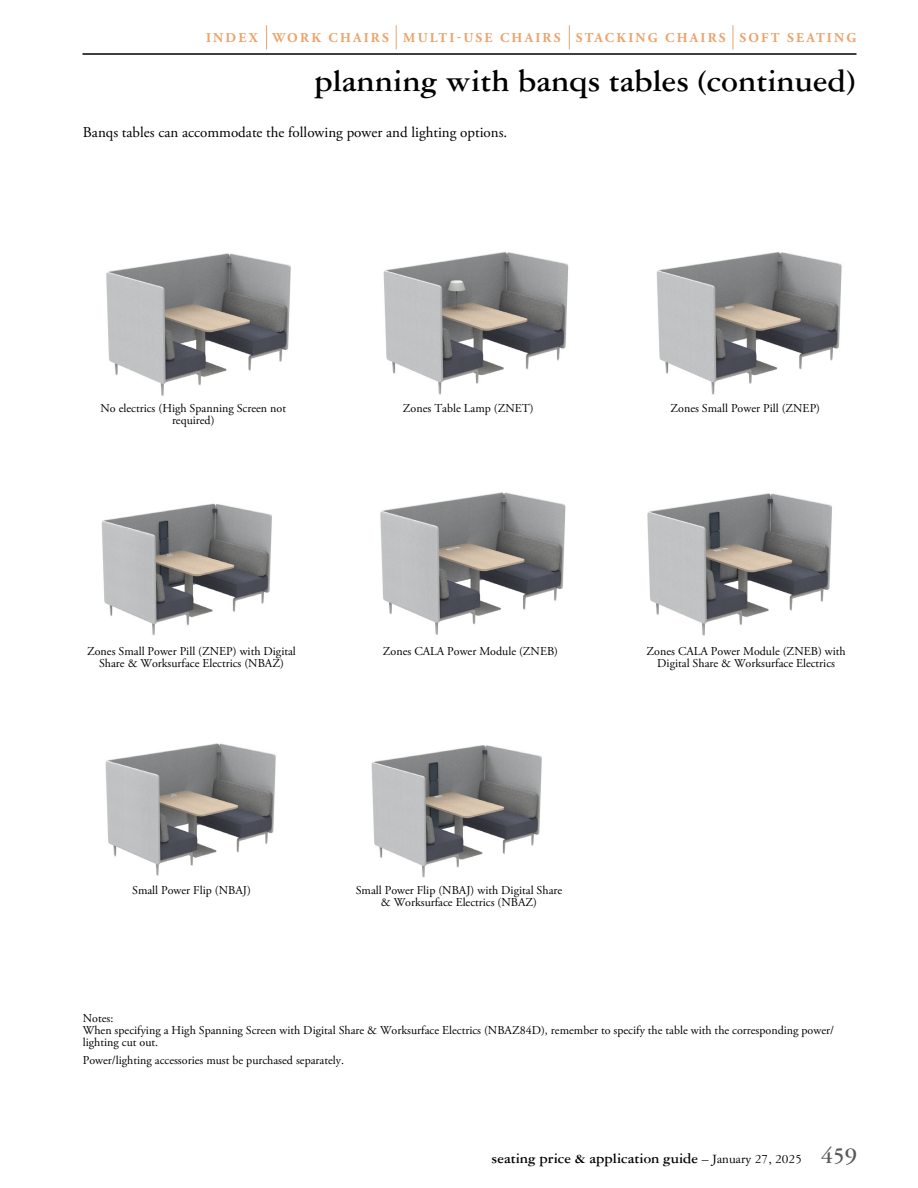
<style>
.page{position:relative;width:918px;height:1188px;background:#fff}
.page>*{position:absolute;margin:0;border:0;box-sizing:border-box;transform-origin:0 0}
.t1{font:700 33px "Garamond Three";color:#000}
.t2{font:15px "Adobe Garamond Pro";color:#000}
.t3{font:700 15px "Garamond Three";color:#000}
.t4{font:700 13.5px "Adobe Garamond Pro";letter-spacing:.165em;color:#eca36c}
.t5{font:12px/12px "Adobe Garamond Pro";color:#000;text-align:center}
.s1{font-weight:400;font-size:13.5px}
.s2{font-size:24px;color:#58595b}
</style>
<div class="page">
<hr style="left:82px;top:53px;width:774px;height:2px;background:#000">
<svg style="left:569px;top:25px;width:1px;height:24px"></svg>
<svg style="left:733px;top:25px;width:1px;height:24px"></svg>
<svg style="left:266px;top:25px;width:1px;height:24px"></svg>
<svg style="left:396px;top:25px;width:1px;height:24px"></svg>
<img style="left:106px;top:253px;width:185px;height:143px">
<img style="left:380px;top:492px;width:186px;height:143px">
<img style="left:383px;top:252px;width:186px;height:143px">
<img style="left:101px;top:503px;width:171px;height:133px">
<img style="left:105px;top:743px;width:171px;height:133px">
<img style="left:371px;top:745px;width:171px;height:133px">
<img style="left:656px;top:252px;width:186px;height:143px">
<img style="left:647px;top:493px;width:185px;height:143px">
<p class="t4" style="left:206px;top:30px;width:652px">INDEX WORK CHAIRS MULTI-USE CHAIRS STACKING CHAIRS SOFT SEATING</p>
<h1 class="t1" style="left:314px;top:63px;width:542px">planning with banqs tables (continued)</h1>
<p class="t2" style="left:83px;top:123px;width:426px">Banqs tables can accommodate the following power and lighting options.</p>
<p class="t5" style="left:101px;top:403px;width:187px">No electrics (High Spanning Screen not required)</p>
<p class="t5" style="left:403px;top:403px;width:132px">Zones Table Lamp (ZNET)</p>
<p class="t5" style="left:671px;top:403px;width:151px">Zones Small Power Pill (ZNEP)</p>
<p class="t5" style="left:87px;top:645px;width:210px">Zones Small Power Pill (ZNEP) with Digital<br>Share &amp; Worksurface Electrics (NBAZ)</p>
<p class="t5" style="left:383px;top:645px;width:177px">Zones CALA Power Module (ZNEB)</p>
<p class="t5" style="left:647px;top:645px;width:201px">Zones CALA Power Module (ZNEB) with<br>Digital Share &amp; Worksurface Electrics</p>
<p class="t5" style="left:132px;top:885px;width:120px">Small Power Flip (NBAJ)</p>
<p class="t5" style="left:356px;top:885px;width:208px">Small Power Flip (NBAJ) with Digital Share &amp; Worksurface Electrics (NBAZ)</p>
<p class="t5" style="left:83px;top:1013px;width:753px;text-align:left">Notes:<br>When specifying a High Spanning Screen with Digital Share &amp; Worksurface Electrics (NBAZ84D), remember to specify the table with the corresponding power/ lighting cut out.</p>
<p class="t5" style="left:83px;top:1055px;width:263px">Power/lighting accessories must be purchased separately.</p>
<p class="t3" style="left:492px;top:1150px;width:367px">seating price &amp; application guide <span class="s1">– January 27, 2025</span> <span class="s2">459</span></p>
</div>
